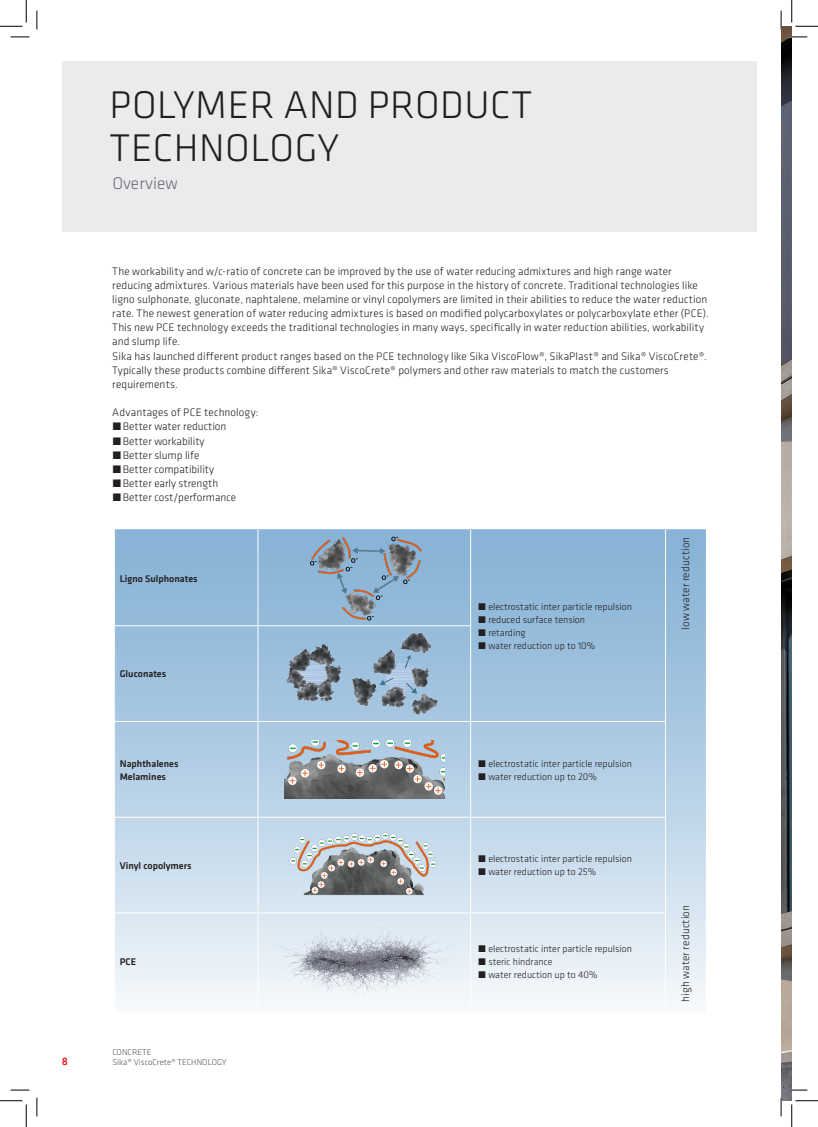
<style>
.page{position:relative;width:818px;height:1127px;background:#fff}
.page>*{position:absolute;margin:0;border:0;box-sizing:border-box;transform-origin:0 0}
.SI_Klavica_HL1{font:300 40px/42.5px "Klavika";letter-spacing:.015em;color:#231f20}
.SI_Klavica_Subline{font:300 17.5px "Klavika";color:#6c6d70}
.SI_Klavika_copy___oS{font:300 11.25px/14.1px "Klavika";letter-spacing:.005em;color:#231f20}
.SI_Klavika_copy{font:300 11.25px "Klavika";letter-spacing:.01em;color:#231f20}
.t1{font:500 11.25px "Klavika";color:#ee1d23}
.t2{font:300 10px "Klavika";color:#231f20}
.SI_Klavica_TAB_copy{font:500 10px "Klavika";color:#231f20}
.t3{font:300 8.75px/10.5px "Klavika";color:#57585a}
</style>
<div class="page">
<div style="left:115px;top:529px;width:591px;height:482px;background:linear-gradient(to bottom,#7fadd3,#f0f5fa);border:1px solid #89b4d7"></div>
<div style="left:62px;top:62px;width:694px;height:170px;background:#e6e7e9"></div>
<img style="left:781px;top:26px;width:11px;height:1074px">
<hr style="left:665px;top:721px;width:1px;height:48px;background:#fff">
<hr style="left:665px;top:769px;width:1px;height:47px;background:#fff">
<hr style="left:665px;top:817px;width:1px;height:95px;background:#fff">
<hr style="left:665px;top:913px;width:1px;height:95px;background:#fff">
<hr style="left:257px;top:529px;width:1px;height:96px;background:#fff">
<hr style="left:470px;top:529px;width:1px;height:96px;background:#fff">
<hr style="left:665px;top:529px;width:1px;height:96px;background:#fff">
<hr style="left:665px;top:625px;width:1px;height:95px;background:#fff">
<hr style="left:471px;top:720px;width:195px;height:1px;background:#fff">
<hr style="left:257px;top:626px;width:1px;height:94px;background:#fff">
<hr style="left:470px;top:626px;width:1px;height:94px;background:#fff">
<hr style="left:113px;top:720px;width:145px;height:1px;background:#fff">
<hr style="left:258px;top:720px;width:213px;height:1px;background:#fff">
<hr style="left:257px;top:721px;width:1px;height:48px;background:#fff">
<hr style="left:470px;top:721px;width:1px;height:48px;background:#fff">
<hr style="left:257px;top:769px;width:1px;height:47px;background:#fff">
<hr style="left:470px;top:769px;width:1px;height:47px;background:#fff">
<hr style="left:113px;top:816px;width:145px;height:1px;background:#fff">
<hr style="left:258px;top:816px;width:213px;height:1px;background:#fff">
<hr style="left:257px;top:817px;width:1px;height:95px;background:#fff">
<hr style="left:471px;top:816px;width:195px;height:1px;background:#fff">
<hr style="left:470px;top:817px;width:1px;height:95px;background:#fff">
<hr style="left:113px;top:912px;width:145px;height:1px;background:#fff">
<hr style="left:258px;top:912px;width:213px;height:1px;background:#fff">
<hr style="left:257px;top:913px;width:1px;height:95px;background:#fff">
<hr style="left:471px;top:912px;width:195px;height:1px;background:#fff">
<hr style="left:470px;top:913px;width:1px;height:95px;background:#fff">
<hr style="left:113px;top:625px;width:145px;height:1px;background:#fff">
<hr style="left:258px;top:625px;width:213px;height:1px;background:#fff">
<img style="left:307px;top:535px;width:115px;height:85px">
<img style="left:352px;top:632px;width:86px;height:82px">
<svg style="left:404px;top:654px;width:7px;height:15px"></svg>
<svg style="left:405px;top:681px;width:12px;height:13px"></svg>
<svg style="left:379px;top:677px;width:15px;height:8px"></svg>
<img style="left:286px;top:644px;width:54px;height:57px">
<img style="left:284px;top:740px;width:160px;height:57px">
<img style="left:288px;top:831px;width:153px;height:64px">
<img style="left:273px;top:925px;width:183px;height:70px">
<svg style="left:11px;top:36px;width:18px;height:2px"></svg>
<svg style="left:788px;top:36px;width:19px;height:2px"></svg>
<svg style="left:11px;top:1089px;width:18px;height:1px"></svg>
<svg style="left:788px;top:1088px;width:19px;height:2px"></svg>
<svg style="left:36px;top:11px;width:2px;height:18px"></svg>
<svg style="left:36px;top:1097px;width:2px;height:18px"></svg>
<svg style="left:780px;top:11px;width:2px;height:18px"></svg>
<svg style="left:780px;top:1097px;width:2px;height:18px"></svg>
<svg style="left:0;top:0;width:27px;height:27px"></svg>
<svg style="left:0;top:1100px;width:27px;height:26px"></svg>
<svg style="left:791px;top:0;width:27px;height:27px"></svg>
<svg style="left:791px;top:1100px;width:27px;height:26px"></svg>
<p class="SI_Klavica_HL1" style="left:110px;top:83px;width:424px">POLYMER AND PRODUCT<br>TECHNOLOGY</p>
<p class="SI_Klavica_Subline" style="left:112px;top:173px;width:67px">Overview</p>
<p class="SI_Klavika_copy___oS" style="left:112px;top:263px;width:598px">The workability and w/c-ratio of concrete can be improved by the use of water reducing admixtures and high range water reducing admixtures. Various materials have been used for this purpose in the history of concrete. Traditional technologies like ligno sulphonate, gluconate, naphtalene, melamine or vinyl copolymers are limited in their abilities to reduce the water reduction rate. The newest generation of water reducing admixtures is based on modified polycarboxylates or polycarboxylate ether (PCE).<br>This new PCE technology exceeds the traditional technologies in many ways, specifically in water reduction abilities, workability and slump life.</p>
<p class="SI_Klavika_copy___oS" style="left:112px;top:348px;width:596px">Sika has launched different product ranges based on the PCE technology like Sika ViscoFlow®, SikaPlast® and Sika® ViscoCrete®.<br>Typically these products combine different Sika® ViscoCrete® polymers and other raw materials to match the customers requirements.</p>
<p class="SI_Klavika_copy___oS" style="left:112px;top:405px;width:148px">Advantages of PCE technology:</p>
<p class="SI_Klavika_copy___oS" style="left:112px;top:419px;width:116px">́Better water reduction</p>
<p class="SI_Klavika_copy___oS" style="left:112px;top:433px;width:94px">́Better workability</p>
<p class="SI_Klavika_copy___oS" style="left:112px;top:447px;width:89px">́Better slump life</p>
<p class="SI_Klavika_copy___oS" style="left:112px;top:462px;width:103px">́Better compatibility</p>
<p class="SI_Klavika_copy___oS" style="left:112px;top:476px;width:107px">́Better early strength</p>
<p class="SI_Klavika_copy___oS" style="left:112px;top:490px;width:125px">́Better cost/performance</p>
<p class="SI_Klavica_TAB_copy" style="left:120px;top:571px;width:79px">Ligno Sulphonates</p>
<p class="SI_Klavica_TAB_copy" style="left:120px;top:667px;width:48px">Gluconates</p>
<p class="SI_Klavica_TAB_copy" style="left:120px;top:756px;width:60px">Naphthalenes</p>
<p class="SI_Klavica_TAB_copy" style="left:120px;top:769px;width:48px">Melamines</p>
<p class="SI_Klavica_TAB_copy" style="left:120px;top:858px;width:73px">Vinyl copolymers</p>
<p class="SI_Klavica_TAB_copy" style="left:120px;top:954px;width:18px">PCE</p>
<p class="t1" style="left:62px;top:1053px;width:8px">8</p>
<p class="t3" style="left:112px;top:1046px;width:116px">CONCRETE<br>Sika® ViscoCrete® TECHNOLOGY</p>
<p class="t2" style="left:478px;top:600px;width:156px">́ electrostatic inter particle repulsion</p>
<p class="t2" style="left:478px;top:613px;width:109px">́ reduced surface tension</p>
<p class="t2" style="left:478px;top:626px;width:49px">́ retarding</p>
<p class="t2" style="left:478px;top:639px;width:119px">́ water reduction up to 10%</p>
<p class="t2" style="left:478px;top:757px;width:156px">́ electrostatic inter particle repulsion</p>
<p class="t2" style="left:478px;top:770px;width:121px">́ water reduction up to 20%</p>
<p class="t2" style="left:478px;top:852px;width:156px">́ electrostatic inter particle repulsion</p>
<p class="t2" style="left:478px;top:865px;width:120px">́ water reduction up to 25%</p>
<p class="t2" style="left:478px;top:942px;width:156px">́ electrostatic inter particle repulsion</p>
<p class="t2" style="left:478px;top:955px;width:76px">́ steric hindrance</p>
<p class="t2" style="left:478px;top:967px;width:121px">́ water reduction up to 40%</p>
<p class="SI_Klavika_copy" style="left:679px;top:629px;width:94px;rotate:-90deg">low water reduction</p>
<p class="SI_Klavika_copy" style="left:679px;top:1001px;width:98px;rotate:-90deg">high water reduction</p>
</div>
